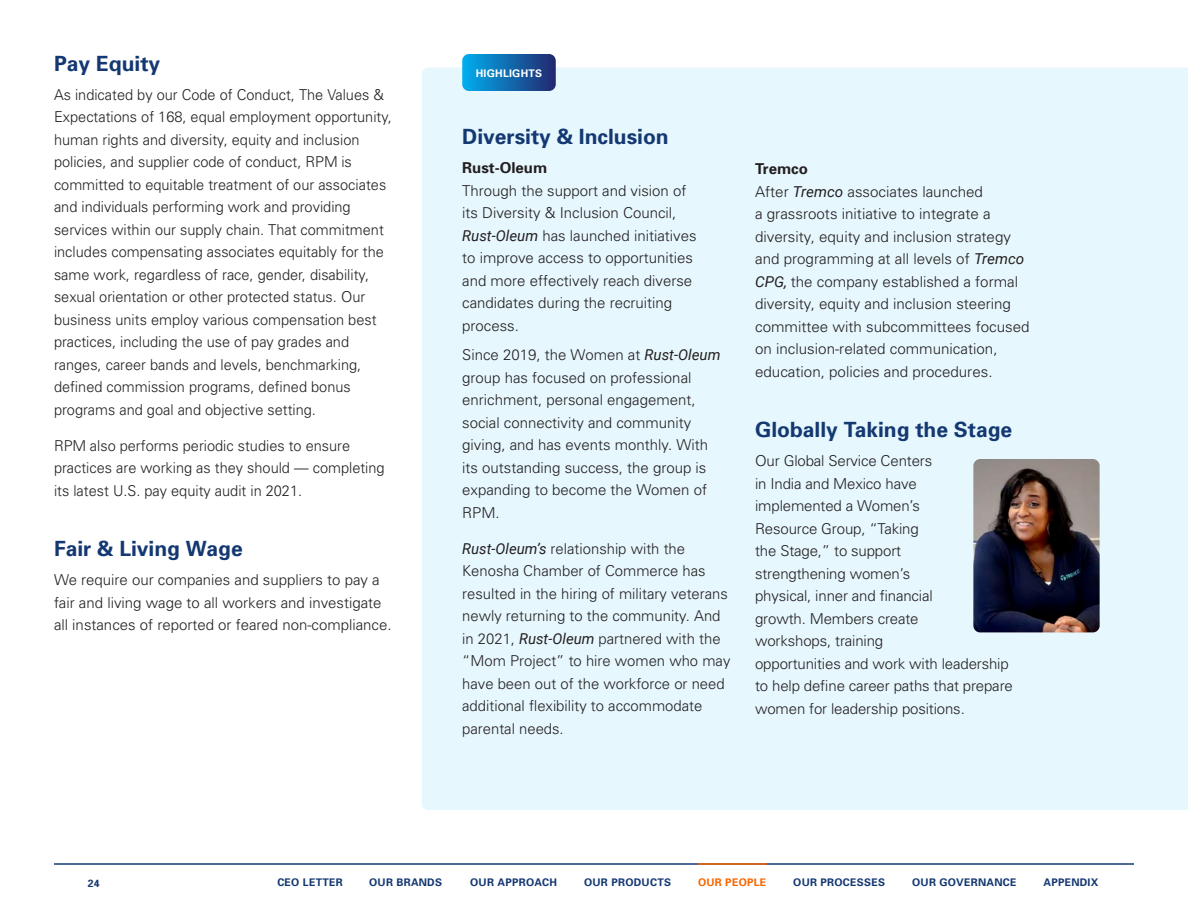
<style>
.page{position:relative;width:1188px;height:918px;background:#fff}
.page>*{position:absolute;margin:0;border:0;box-sizing:border-box;transform-origin:0 0}
.Highlight_Header_01{font:700 21px "Univers";color:#143872}
.Header_02{font:700 21px "Univers";color:#143872}
.Highlight_Body{font:300 15px/22.5px "Univers";color:#231f20}
.Body{font:300 15px/22.5px "Univers";color:#231f20}
.Highlight_Header_01-2{font:300 15px/22.5px "Univers";color:#231f20}
.t1{font:700 10.5px "Univers";letter-spacing:.025em;color:#143872}
.t2{font:700 10.5px "Univers";letter-spacing:.025em;color:#fff}
.t3{font:700 10.5px "Univers";letter-spacing:.025em;color:#f86600}
.s1{font-weight:700}
.s2{font-family:"Roboto";font-weight:400;font-style:italic}
</style>
<div class="page">
<div style="left:422px;top:68px;width:766px;height:742px;background:#e6f7fd"></div>
<svg style="left:462px;top:54px;width:94px;height:37px;background:#146db0"></svg>
<hr style="left:54px;top:863px;width:1080px;height:2px;background:#143872">
<hr style="left:698px;top:863px;width:69px;height:2px;background:#f86600">
<img style="left:973px;top:459px;width:127px;height:173px">
<p class="Header_02" style="left:54px;top:50px;width:108px">Pay Equity</p>
<p class="Body" style="left:54px;top:83px;width:340px">As indicated by our Code of Conduct, The Values &amp; Expectations of 168, equal employment opportunity, human rights and diversity, equity and inclusion policies, and supplier code of conduct, RPM is committed to equitable treatment of our associates and individuals performing work and providing services within our supply chain. That commitment includes compensating associates equitably for the same work, regardless of race, gender, disability, sexual orientation or other protected status. Our business units employ various compensation best practices, including the use of pay grades and ranges, career bands and levels, benchmarking, defined commission programs, defined bonus programs and goal and objective setting.</p>
<p class="Body" style="left:54px;top:434px;width:332px">RPM also performs periodic studies to ensure practices are working as they should — completing its latest U.S. pay equity audit in 2021.</p>
<p class="Header_02" style="left:54px;top:535px;width:190px">Fair &amp; Living Wage</p>
<p class="Body" style="left:54px;top:568px;width:339px">We require our companies and suppliers to pay a fair and living wage to all workers and investigate all instances of reported or feared non-compliance.</p>
<p class="t2" style="left:476px;top:66px;width:68px">HIGHLIGHTS</p>
<p class="Highlight_Header_01" style="left:462px;top:123px;width:208px">Diversity &amp; Inclusion</p>
<p class="Highlight_Header_01-2" style="left:462px;top:157px;width:236px"><span class="s1">Rust-Oleum<br></span>Through the support and vision of its Diversity &amp; Inclusion Council,<br><span class="s2">Rust-Oleum</span> has launched initiatives to improve access to opportunities and more effectively reach diverse candidates during the recruiting process.</p>
<p class="Highlight_Body" style="left:462px;top:343px;width:260px">Since 2019, the Women at <span class="s2">Rust-Oleum </span>group has focused on professional enrichment, personal engagement, social connectivity and community giving, and has events monthly. With its outstanding success, the group is expanding to become the Women of<br>RPM.</p>
<p class="Highlight_Body" style="left:462px;top:537px;width:270px"><span class="s2">Rust-Oleum’s</span> relationship with the Kenosha Chamber of Commerce has resulted in the hiring of military veterans newly returning to the community. And in 2021, <span class="s2">Rust-Oleum</span> partnered with the “Mom Project” to hire women who may have been out of the workforce or need additional flexibility to accommodate parental needs.</p>
<p class="Highlight_Body" style="left:755px;top:157px;width:276px"><span class="s1">Tremco<br></span>After <span class="s2">Tremco</span> associates launched<br>a grassroots initiative to integrate a diversity, equity and inclusion strategy and programming at all levels of <span class="s2">Tremco CPG,</span> the company established a formal diversity, equity and inclusion steering committee with subcommittees focused on inclusion-related communication, education, policies and procedures.</p>
<p class="Highlight_Header_01" style="left:755px;top:416px;width:259px">Globally Taking the Stage</p>
<p class="Highlight_Body" style="left:755px;top:449px;width:259px">Our Global Service Centers<br>in India and Mexico have<br>implemented a Women’s<br>Resource Group, “Taking<br>the Stage,” to support<br>strengthening women’s<br>physical, inner and financial<br>growth. Members create<br>workshops, training<br>opportunities and work with leadership to help define career paths that prepare women for leadership positions.</p>
<p class="t1" style="left:88px;top:876px;width:13px">24</p>
<p class="t1" style="left:277px;top:875px;width:67px">CEO LETTER</p>
<p class="t1" style="left:369px;top:875px;width:74px">OUR BRANDS</p>
<p class="t1" style="left:584px;top:875px;width:88px">OUR PRODUCTS</p>
<p class="t3" style="left:698px;top:875px;width:70px">OUR PEOPLE</p>
<p class="t1" style="left:793px;top:875px;width:93px">OUR PROCESSES</p>
<p class="t1" style="left:912px;top:875px;width:106px">OUR GOVERNANCE</p>
<p class="t1" style="left:1043px;top:875px;width:56px">APPENDIX</p>
<p class="t1" style="left:470px;top:875px;width:88px">OUR APPROACH</p>
</div>
